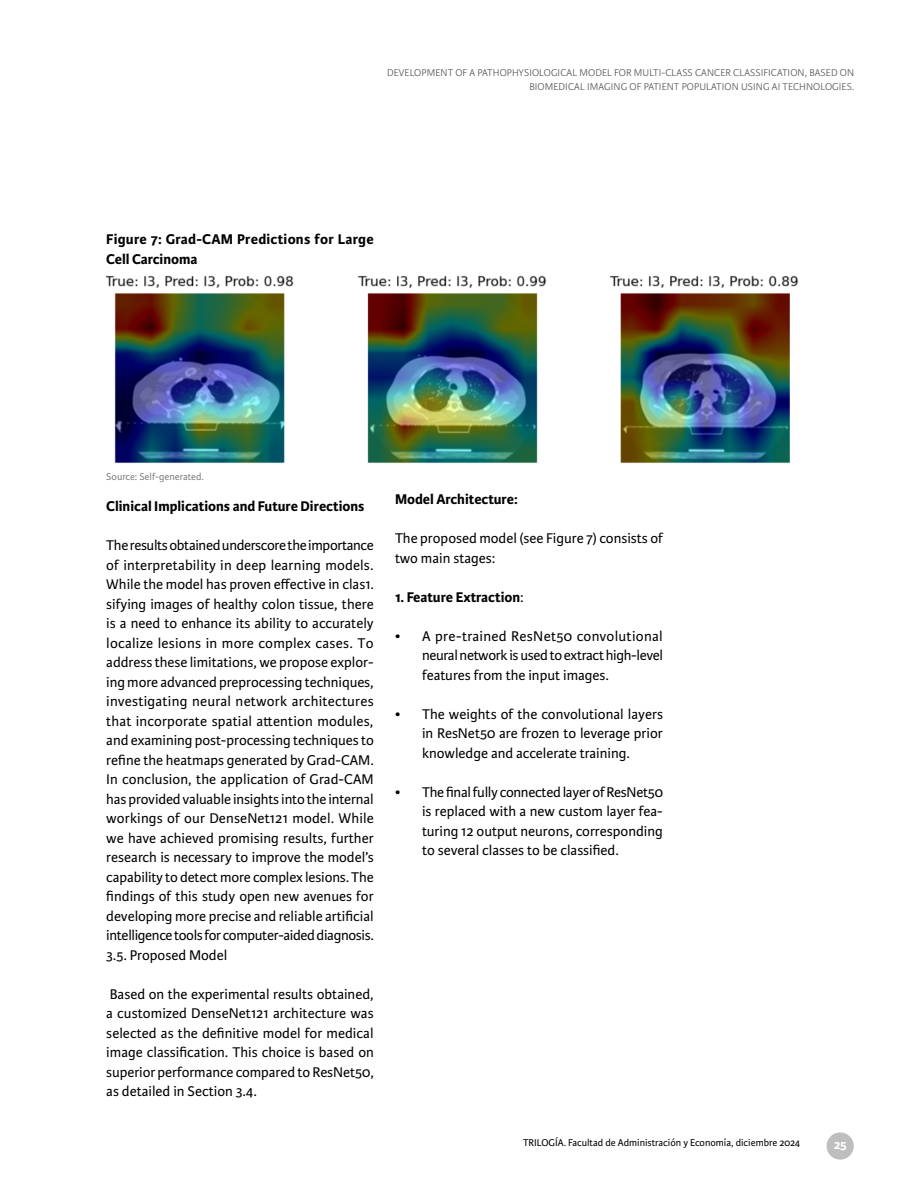
<style>
.page{position:relative;width:918px;height:1188px;background:#fff}
.page>*{position:absolute;margin:0;border:0;box-sizing:border-box;transform-origin:0 0}
.t1{font:15px/19.5px "Karmina Sans";color:#000;text-align:justify}
.t2{font:700 15px/19.5px "Karmina Sans";color:#000}
.t3{font:700 13.5px "Karmina Sans";color:#fff}
.t4{font:300 10.5px/13.5px "Karmina Sans";letter-spacing:.01em;color:#575756;text-align:right}
.t5{font:10.5px "Karmina Sans";color:#000}
.t6{font:10.5px "Karmina Sans";color:#7e7e7d}
.s1{font-weight:400}
</style>
<div class="page">
<div style="left:827px;top:1132px;width:27px;height:28px;background:#bebebe;border-radius:50%"></div>
<img style="left:107px;top:275px;width:692px;height:188px">
<p class="t4" style="left:387px;top:66px;width:469px">DEVELOPMENT OF A PATHOPHYSIOLOGICAL MODEL FOR MULTI-CLASS CANCER CLASSIFICATION, BASED ON<br>BIOMEDICAL IMAGING OF PATIENT POPULATION USING AI TECHNOLOGIES.</p>
<p class="t2" style="left:106px;top:230px;width:269px">Figure 7: Grad-CAM Predictions for Large<br>Cell Carcinoma</p>
<p class="t6" style="left:106px;top:471px;width:99px">Source: Self-generated.</p>
<p class="t2" style="left:106px;top:497px;width:260px">Clinical Implications and Future Directions</p>
<p class="t1" style="left:106px;top:536px;width:269px">The results obtained underscore the importance of interpretability in deep learning models.<br>While the model has proven effective in clas1. sifying images of healthy colon tissue, there is a need to enhance its ability to accurately localize lesions in more complex cases. To address these limitations, we propose explor&shy;ing more advanced preprocessing techniques, investigating neural network architectures that incorporate spatial attention modules, and examining post-processing techniques to refine the heatmaps generated by Grad-CAM.<br>In conclusion, the application of Grad-CAM has provided valuable insights into the internal workings of our DenseNet121 model. While we have achieved promising results, further research is necessary to improve the model’s capability to detect more complex lesions. The findings of this study open new avenues for developing more precise and reliable artificial intelligence tools for computer-aided diagnosis.<br>3.5. Proposed Model</p>
<p class="t1" style="left:106px;top:985px;width:269px">Based on the experimental results obtained, a customized DenseNet121 architecture was selected as the definitive model for medical image classification. This choice is based on superior performance compared to ResNet50, as detailed in Section 3.4.</p>
<p class="t2" style="left:395px;top:490px;width:124px">Model Architecture:</p>
<p class="t1" style="left:395px;top:529px;width:269px">The proposed model (see Figure 7) consists of two main stages:</p>
<p class="t2" style="left:395px;top:587px;width:130px">1. Feature Extraction<span class="s1">:</span></p>
<p class="t1" style="left:422px;top:626px;width:242px;text-indent:-27px">• A pre-trained ResNet50 convolutional neural network is used to extract high-level features from the input images.</p>
<p class="t1" style="left:422px;top:704px;width:243px;text-indent:-27px">• The weights of the convolutional layers in ResNet50 are frozen to leverage prior knowledge and accelerate training.</p>
<p class="t1" style="left:422px;top:782px;width:242px;text-indent:-27px">• The final fully connected layer of ResNet50 is replaced with a new custom layer fea&shy;turing 12 output neurons, corresponding to several classes to be classified.</p>
<p class="t5" style="left:523px;top:1137px;width:279px">TRILOGÍA. Facultad de Administración y Economía, diciembre 2024</p>
<p class="t3" style="left:834px;top:1137px;width:15px">25</p>
</div>
